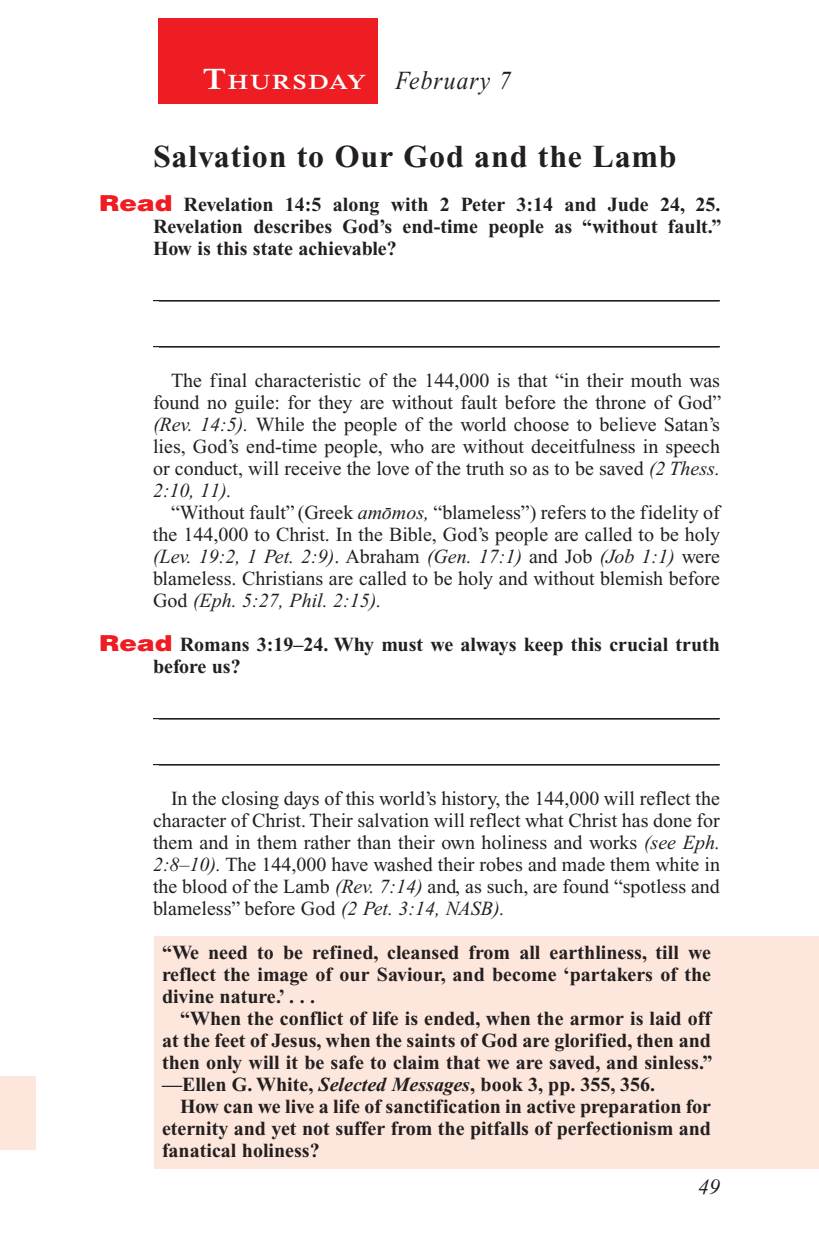
<style>
.page{position:relative;width:819px;height:1260px;background:#fff}
.page>*{position:absolute;margin:0;border:0;box-sizing:border-box;transform-origin:0 0}
.Head{font:700 32px "Times New Roman PS Std";letter-spacing:.025em;color:#231f20}
.Lesson_Dates{font:italic 26px "Times New Roman PS Std";letter-spacing:.05em;color:#231f20;scale:.9 1}
.t1{font:italic 22px "Times New Roman PS Std";color:#231f20}
.Daily_Header{font:600 21px "Times NRMT Std";letter-spacing:.07em;color:#fff;scale:1.1 1}
.Body{font:20px/22px "Times New Roman PS Std";color:#231f20;text-align:justify}
.x-screened_box-text{font:700 20px/22px "Times New Roman PS Std";color:#231f20;text-align:justify}
.Blank_Lines{font:20px "Times New Roman PS Std";color:#231f20}
.Question_NO_SB{font:700 20px/22px "Times New Roman PS Std";color:#231f20;text-align:justify}
.Question{font:700 20px/22px "Times New Roman PS Std";color:#231f20}
.s1{font-size:30px}
.s2{font-family:"Helvetica LT Std";font-weight:900;font-size:22px;color:#ee1d23}
.s3{font-style:italic}
</style>
<div class="page">
<div style="left:158px;top:18px;width:220px;height:86px;background:#ee1d23"></div>
<div style="left:155px;top:936px;width:664px;height:232px;background:#fde7dc"></div>
<div style="left:0;top:1076px;width:36px;height:74px;background:#fde7dc"></div>
<hr style="left:153px;top:300px;width:567px;height:1px;background:#231f20">
<hr style="left:153px;top:346px;width:567px;height:1px;background:#231f20">
<hr style="left:153px;top:718px;width:567px;height:1px;background:#231f20">
<hr style="left:153px;top:764px;width:567px;height:1px;background:#231f20">
<p class="Daily_Header" style="left:203px;top:70px;width:150px"><span class="s1">T</span>HURSDAY</p>
<p class="Lesson_Dates" style="left:396px;top:66px;width:130px">February 7</p>
<p class="Head" style="left:153px;top:138px;width:525px">Salvation to Our God and the Lamb</p>
<p class="Question_NO_SB" style="left:153px;top:193px;width:570px;text-indent:-54px"><span class="s2">Read</span> Revelation 14:5 along with 2 Peter 3:14 and Jude 24, 25.<br>Revelation describes God’s end-time people as “without fault.” How is this state achievable?</p>
<p class="Blank_Lines" style="left:159px;top:281px;width:561px">________________________________________________________</p>
<p class="Blank_Lines" style="left:159px;top:327px;width:561px">________________________________________________________</p>
<p class="Body" style="left:153px;top:369px;width:570px;text-indent:18px">The final characteristic of the 144,000 is that “in their mouth was found no guile: for they are without fault before the throne of God” <span class="s3">(Rev. 14:5).</span> While the people of the world choose to believe Satan’s lies, God’s end-time people, who are without deceitfulness in speech or conduct, will receive the love of the truth so as to be saved <span class="s3">(2 Thess.<br>2:10, 11).</span></p>
<p class="Body" style="left:153px;top:501px;width:569px;text-indent:18px">“Without fault” (Greek <span class="s3">am </span><sup>-</sup><span class="s3">omos,</span> “blameless”) refers to the fidelity of the 144,000 to Christ. In the Bible, God’s people are called to be holy <span class="s3">(Lev. 19:2, 1 Pet. 2:9)</span>. Abraham <span class="s3">(Gen. 17:1)</span> and Job <span class="s3">(Job 1:1)</span> were blameless. Christians are called to be holy and without blemish before God <span class="s3">(Eph. 5:27, Phil. 2:15).</span></p>
<p class="Question" style="left:153px;top:633px;width:568px;text-indent:-54px"><span class="s2">Read</span> Romans 3:19–24. Why must we always keep this crucial truth before us?</p>
<p class="Blank_Lines" style="left:159px;top:699px;width:561px">________________________________________________________</p>
<p class="Blank_Lines" style="left:159px;top:745px;width:561px">________________________________________________________</p>
<p class="Body" style="left:153px;top:787px;width:569px;text-indent:18px">In the closing days of this world’s history, the 144,000 will reflect the character of Christ. Their salvation will reflect what Christ has done for them and in them rather than their own holiness and works <span class="s3">(see Eph.<br>2:8–10).</span> The 144,000 have washed their robes and made them white in the blood of the Lamb <span class="s3">(Rev. 7:14)</span> and, as such, are found “spotless and blameless” before God <span class="s3">(2 Pet. 3:14, NASB).</span></p>
<p class="x-screened_box-text" style="left:162px;top:941px;width:551px">“We need to be refined, cleansed from all earthliness, till we reflect the image of our Saviour, and become ‘partakers of the divine nature.’ . . .</p>
<p class="x-screened_box-text" style="left:162px;top:1007px;width:552px;text-indent:18px">“When the conflict of life is ended, when the armor is laid off at the feet of Jesus, when the saints of God are glorified, then and then only will it be safe to claim that we are saved, and sinless.” —Ellen G. White, <span class="s3">Selected Messages</span>, book 3, pp. 355, 356.</p>
<p class="x-screened_box-text" style="left:162px;top:1095px;width:551px;text-indent:18px">How can we live a life of sanctification in active preparation for eternity and yet not suffer from the pitfalls of perfectionism and fanatical holiness?</p>
<p class="t1" style="left:698px;top:1175px;width:23px">49</p>
</div>
